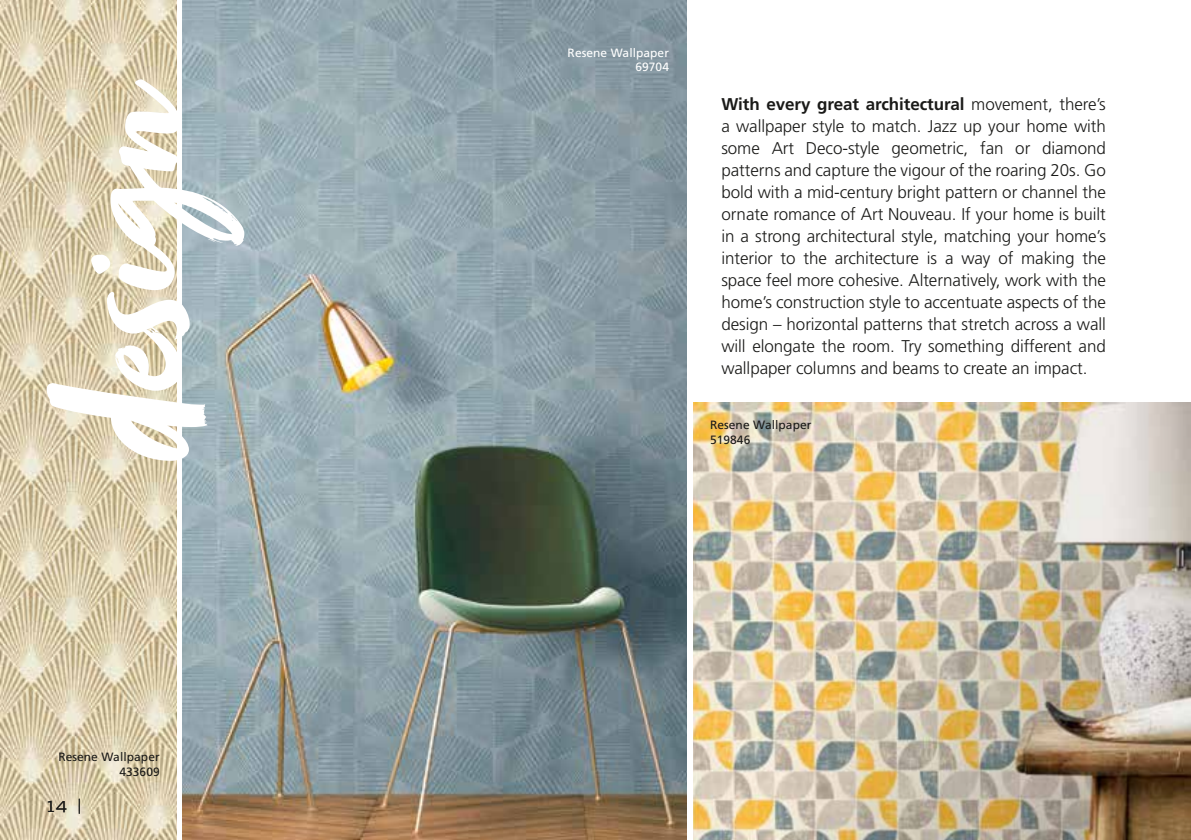
<style>
.page{position:relative;width:1191px;height:840px;background:#fff}
.page>*{position:absolute;margin:0;border:0;box-sizing:border-box;transform-origin:0 0}
.t1{font:191.8px "Zooja";color:#fff}
.t2{font:300 17px/22px "Frutiger";letter-spacing:-.005em;color:#1a1a18;text-align:justify}
.t3{font:expanded 15px "Trade Gothic LH";color:#1a1a18}
.t4{font:12px/14.4px "Frutiger";letter-spacing:.005em;color:#1a1a18;text-align:right}
.t5{font:12px/14.4px "Frutiger";letter-spacing:.005em;color:#fff;text-align:right}
.s1{font-weight:700}
</style>
<div class="page">
<img style="left:0;top:0;width:177px;height:839px">
<img style="left:693px;top:402px;width:498px;height:437px">
<img style="left:182px;top:0;width:504px;height:839px">
<h1 class="t1" style="left:28px;top:464px;width:386px;rotate:-90deg">design</h1>
<p class="t4" style="left:58px;top:749px;width:103px">Resene Wallpaper<br>433609</p>
<p class="t3" style="left:45px;top:796px;width:37px">14 |</p>
<p class="t5" style="left:567px;top:45px;width:103px">Resene Wallpaper<br>69704</p>
<p class="t2" style="left:721px;top:93px;width:386px"><span class="s1">With every great architectural</span> movement, there’s a wallpaper style to match. Jazz up your home with some Art Deco-style geometric, fan or diamond patterns and capture the vigour of the roaring 20s. Go bold with a mid-century bright pattern or channel the ornate romance of Art Nouveau. If your home is built in a strong architectural style, matching your home’s interior to the architecture is a way of making the space feel more cohesive. Alternatively, work with the home’s construction style to accentuate aspects of the design – horizontal patterns that stretch across a wall will elongate the room. Try something different and wallpaper columns and beams to create an impact.</p>
<p class="t4" style="left:710px;top:417px;width:103px;text-align:left">Resene Wallpaper<br>519846</p>
</div>
